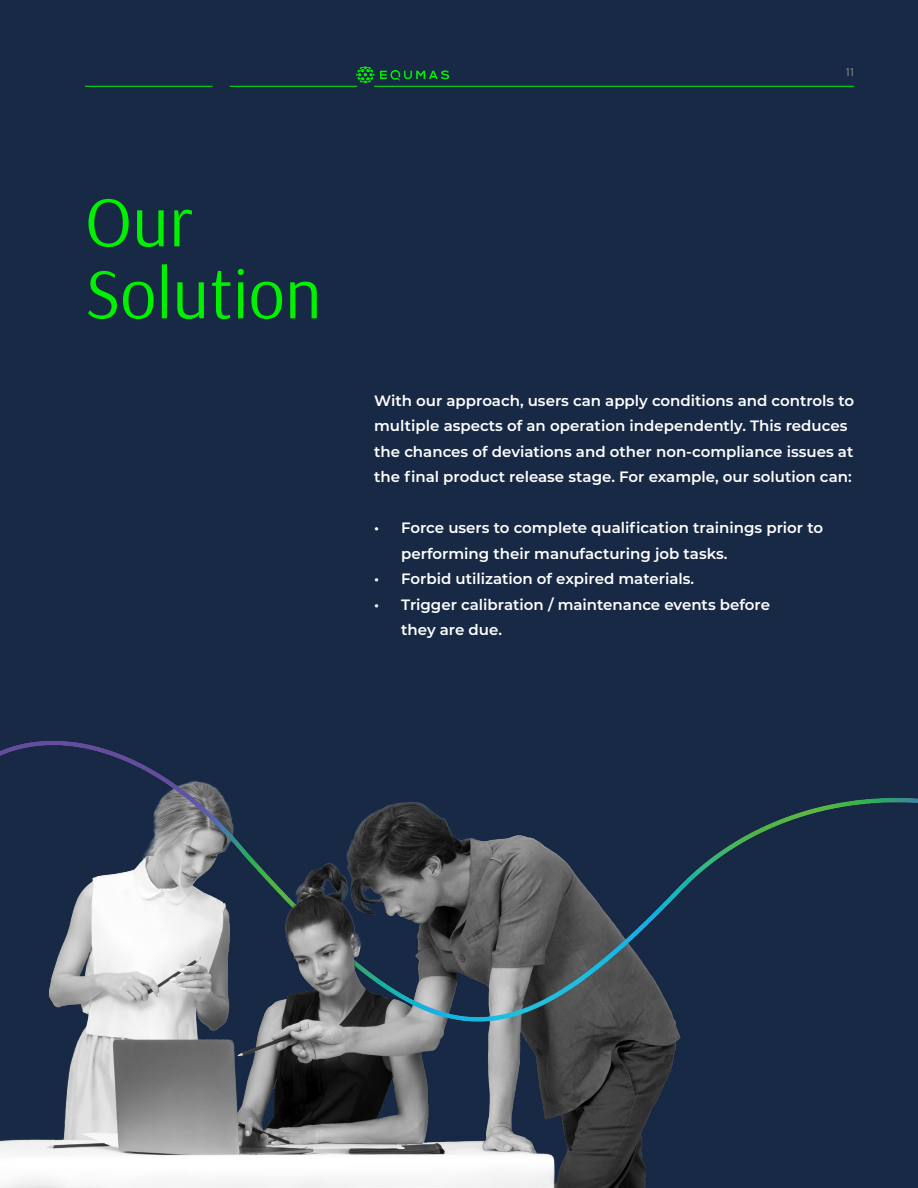
<style>
.page{position:relative;width:918px;height:1188px;background:#172945}
.page>*{position:absolute;margin:0;border:0;box-sizing:border-box;transform-origin:0 0}
.t1{font:72px/72px "Arsenal";color:#00f200}
.t2{font:600 15px/25.5px "Montserrat";color:#fff}
.t3{font:12px "Arsenal";color:#939598}
</style>
<div class="page">
<hr style="left:85px;top:86px;width:128px;height:1px;background:#00f200">
<hr style="left:230px;top:86px;width:127px;height:1px;background:#00f200">
<hr style="left:374px;top:86px;width:480px;height:1px;background:#00f200">
<svg style="left:356px;top:66px;width:18px;height:17px"></svg>
<svg style="left:380px;top:70px;width:69px;height:10px"></svg>
<img style="left:0;top:741px;width:918px;height:447px">
<h1 class="t1" style="left:85px;top:184px;width:238px">Our<br>Solution</h1>
<p class="t3" style="left:845px;top:64px;width:10px">11</p>
<p class="t2" style="left:374px;top:387px;width:482px">With our approach, users can apply conditions and controls to multiple aspects of an operation independently. This reduces the chances of deviations and other non-compliance issues at the final product release stage. For example, our solution can:</p>
<p class="t2" style="left:401px;top:515px;width:423px;text-indent:-27px">• Force users to complete qualification trainings prior to performing their manufacturing job tasks.</p>
<p class="t2" style="left:374px;top:566px;width:322px">• Forbid utilization of expired materials.</p>
<p class="t2" style="left:401px;top:591px;width:370px;text-indent:-27px">• Trigger calibration / maintenance events before they are due.</p>
</div>
